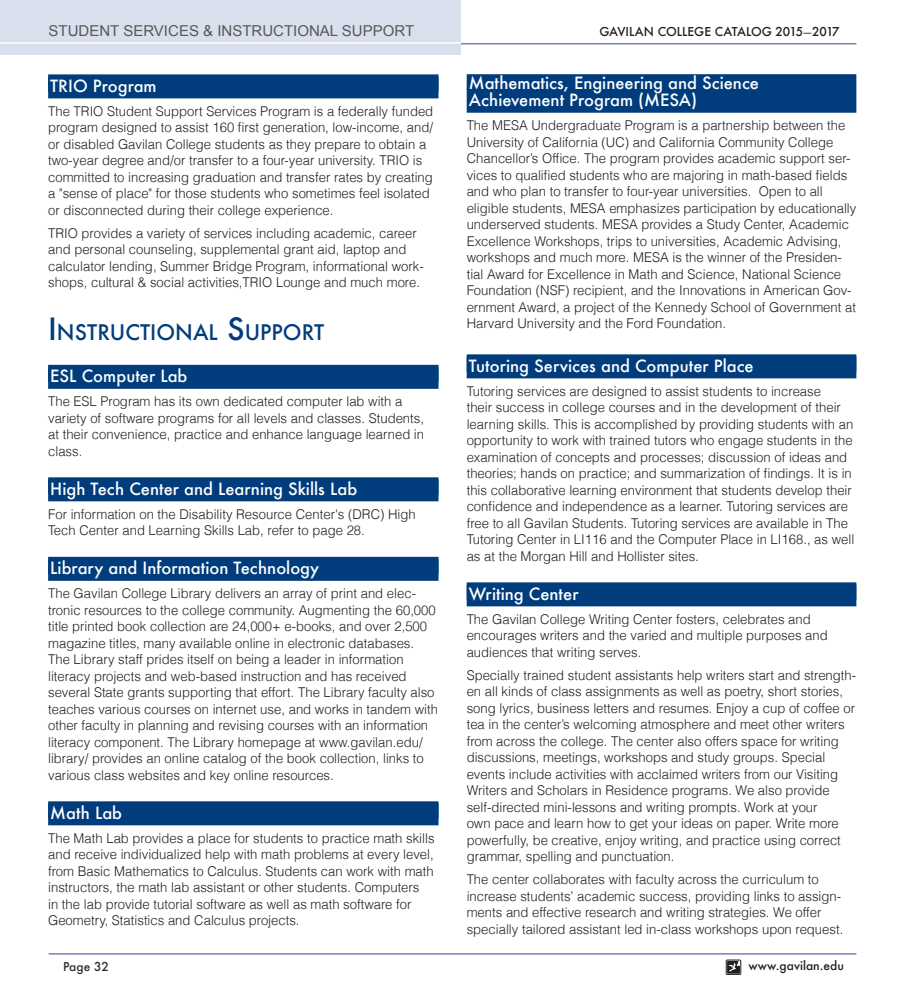
<style>
.page{position:relative;width:905px;height:999px;background:#fff}
.page>*{position:absolute;margin:0;border:0;box-sizing:border-box;transform-origin:0 0}
.Major_SUB_Headline_c{font:500 21px "Futura";color:#013d7d}
.SUB_Headline_color_1{font:500 16.5px/16.8px "Futura";color:#fff}
.t1{font:15px "Arial";color:#57585a}
.body_text{font:300 13.5px/16.5px "Helvetica";color:#231f20}
.t2{font:500 12px "Futura";color:#231f20}
.t3{font:500 12px "Futura";color:#312f30}
.s1{font-family:"Minion Pro";font-weight:700;font-stretch:condensed}
.s2{font-size:30px}
.s3{font-size:16.5px;color:#fff}
</style>
<div class="page">
<hr style="left:49px;top:43px;width:807px;height:1px;background:#7183b1">
<hr style="left:49px;top:953px;width:807px;height:2px;background:#7183b1">
<div style="left:725px;top:960px;width:16px;height:15px;border:1px solid #231f20"></div>
<svg style="left:727px;top:961px;width:13px;height:13px"></svg>
<div style="left:0;top:0;width:461px;height:55px;background:#dadfed"></div>
<hr style="left:0;top:42px;width:460px;height:2px;background:#fff">
<div style="left:48px;top:74px;width:390px;height:24px;background:#013d7d"></div>
<div style="left:48px;top:365px;width:390px;height:24px;background:#013d7d"></div>
<div style="left:48px;top:477px;width:390px;height:24px;background:#013d7d"></div>
<div style="left:48px;top:557px;width:390px;height:24px;background:#013d7d"></div>
<div style="left:48px;top:801px;width:390px;height:24px;background:#013d7d"></div>
<div style="left:466px;top:74px;width:390px;height:15px;background:#013d7d"></div>
<div style="left:466px;top:89px;width:390px;height:24px;background:#013d7d"></div>
<div style="left:466px;top:354px;width:390px;height:24px;background:#013d7d"></div>
<div style="left:466px;top:582px;width:390px;height:24px;background:#013d7d"></div>
<p class="t1" style="left:49px;top:21px;width:367px">STUDENT SERVICES &amp; INSTRUCTIONAL SUPPORT</p>
<p class="t2" style="left:599px;top:24px;width:241px">GAVILAN COLLEGE CATALOG 2015<span class="s1">-</span>2017</p>
<p class="SUB_Headline_color_1" style="left:50px;top:77px;width:108px">TRIO Program</p>
<p class="body_text" style="left:48px;top:102px;width:386px">The TRIO Student Support Services Program is a federally funded program designed to assist 160 first generation, low-income, and/ or disabled Gavilan College students as they prepare to obtain a two-year degree and/or transfer to a four-year university. TRIO is committed to increasing graduation and transfer rates by creating a "sense of place" for those students who sometimes feel isolated or disconnected during their college experience.</p>
<p class="body_text" style="left:48px;top:224px;width:377px">TRIO provides a variety of services including academic, career and personal counseling, supplemental grant aid, laptop and calculator lending, Summer Bridge Program, informational work&shy;shops, cultural &amp; social activities,TRIO Lounge and much more.</p>
<p class="Major_SUB_Headline_c" style="left:48px;top:317px;width:277px"><span class="s2">I</span> NSTRUCTIONAL <span class="s2">S</span>UPPORT</p>
<p class="SUB_Headline_color_1" style="left:50px;top:367px;width:139px">ESL Computer Lab</p>
<p class="body_text" style="left:48px;top:393px;width:377px">The ESL Program has its own dedicated computer lab with a variety of software programs for all levels and classes. Students, at their convenience, practice and enhance language learned in class.</p>
<p class="SUB_Headline_color_1" style="left:50px;top:480px;width:308px">High Tech Center and Learning Skills Lab</p>
<p class="body_text" style="left:48px;top:505px;width:369px">For information on the Disability Resource Center's (DRC) High<br>Tech Center and Learning Skills Lab, refer to page 28.</p>
<p class="SUB_Headline_color_1" style="left:50px;top:559px;width:270px">Library and Information Technology</p>
<p class="body_text" style="left:48px;top:585px;width:391px">The Gavilan College Library delivers an array of print and elec&shy;tronic resources to the college community. Augmenting the 60,000 title printed book collection are 24,000+ e-books, and over 2,500 magazine titles, many available online in electronic databases.<br>The Library staff prides itself on being a leader in information literacy projects and web-based instruction and has received several State grants supporting that effort. The Library faculty also teaches various courses on internet use, and works in tandem with other faculty in planning and revising courses with an information literacy component. The Library homepage at www.gavilan.edu/ library/ provides an online catalog of the book collection, links to various class websites and key online resources.</p>
<p class="SUB_Headline_color_1" style="left:50px;top:804px;width:73px">Math Lab</p>
<p class="body_text" style="left:48px;top:829px;width:388px">The Math Lab provides a place for students to practice math skills and receive individualized help with math problems at every level, from Basic Mathematics to Calculus. Students can work with math instructors, the math lab assistant or other students. Computers<br>in the lab provide tutorial software as well as math software for Geometry, Statistics and Calculus projects.</p>
<p class="SUB_Headline_color_1" style="left:469px;top:74px;width:292px">Mathematics, Engineering and Science<br>Achievement Program (MESA)</p>
<p class="body_text" style="left:466px;top:116px;width:391px">The MESA Undergraduate Program is a partnership between the University of California (UC) and California Community College Chancellor’s Office. The program provides academic support ser&shy;vices to qualified students who are majoring in math-based fields and who plan to transfer to four-year universities. Open to all eligible students, MESA emphasizes participation by educationally underserved students. MESA provides a Study Center, Academic Excellence Workshops, trips to universities, Academic Advising, workshops and much more. MESA is the winner of the Presiden&shy;tial Award for Excellence in Math and Science, National Science Foundation (NSF) recipient, and the Innovations in American Gov&shy;ernment Award, a project of the Kennedy School of Government at Harvard University and the Ford Foundation.<span class="s3">nting Services</span></p>
<p class="SUB_Headline_color_1" style="left:469px;top:357px;width:286px">Tutoring Services and Computer Place</p>
<p class="body_text" style="left:466px;top:382px;width:389px">Tutoring services are designed to assist students to increase<br>their success in college courses and in the development of their learning skills. This is accomplished by providing students with an opportunity to work with trained tutors who engage students in the examination of concepts and processes; discussion of ideas and theories; hands on practice; and summarization of findings. It is in this collaborative learning environment that students develop their confidence and independence as a learner. Tutoring services are free to all Gavilan Students. Tutoring services are available in The Tutoring Center in LI116 and the Computer Place in LI168., as well as at the Morgan Hill and Hollister sites.</p>
<p class="SUB_Headline_color_1" style="left:469px;top:585px;width:111px">Writing Center</p>
<p class="body_text" style="left:466px;top:610px;width:362px">The Gavilan College Writing Center fosters, celebrates and encourages writers and the varied and multiple purposes and audiences that writing serves.</p>
<p class="body_text" style="left:466px;top:666px;width:391px">Specially trained student assistants help writers start and strength&shy;en all kinds of class assignments as well as poetry, short stories, song lyrics, business letters and resumes. Enjoy a cup of coffee or tea in the center’s welcoming atmosphere and meet other writers from across the college. The center also offers space for writing discussions, meetings, workshops and study groups. Special events include activities with acclaimed writers from our Visiting Writers and Scholars in Residence programs. We also provide self-directed mini-lessons and writing prompts. Work at your<br>own pace and learn how to get your ideas on paper. Write more powerfully, be creative, enjoy writing, and practice using correct grammar, spelling and punctuation.</p>
<p class="body_text" style="left:466px;top:871px;width:378px">The center collaborates with faculty across the curriculum to increase students’ academic success, providing links to assign&shy;ments and effective research and writing strategies. We offer specially tailored assistant led in-class workshops upon request.</p>
<p class="t3" style="left:63px;top:958px;width:47px">Page 32</p>
<p class="t2" style="left:748px;top:958px;width:97px">www.gavilan.edu</p>
</div>
